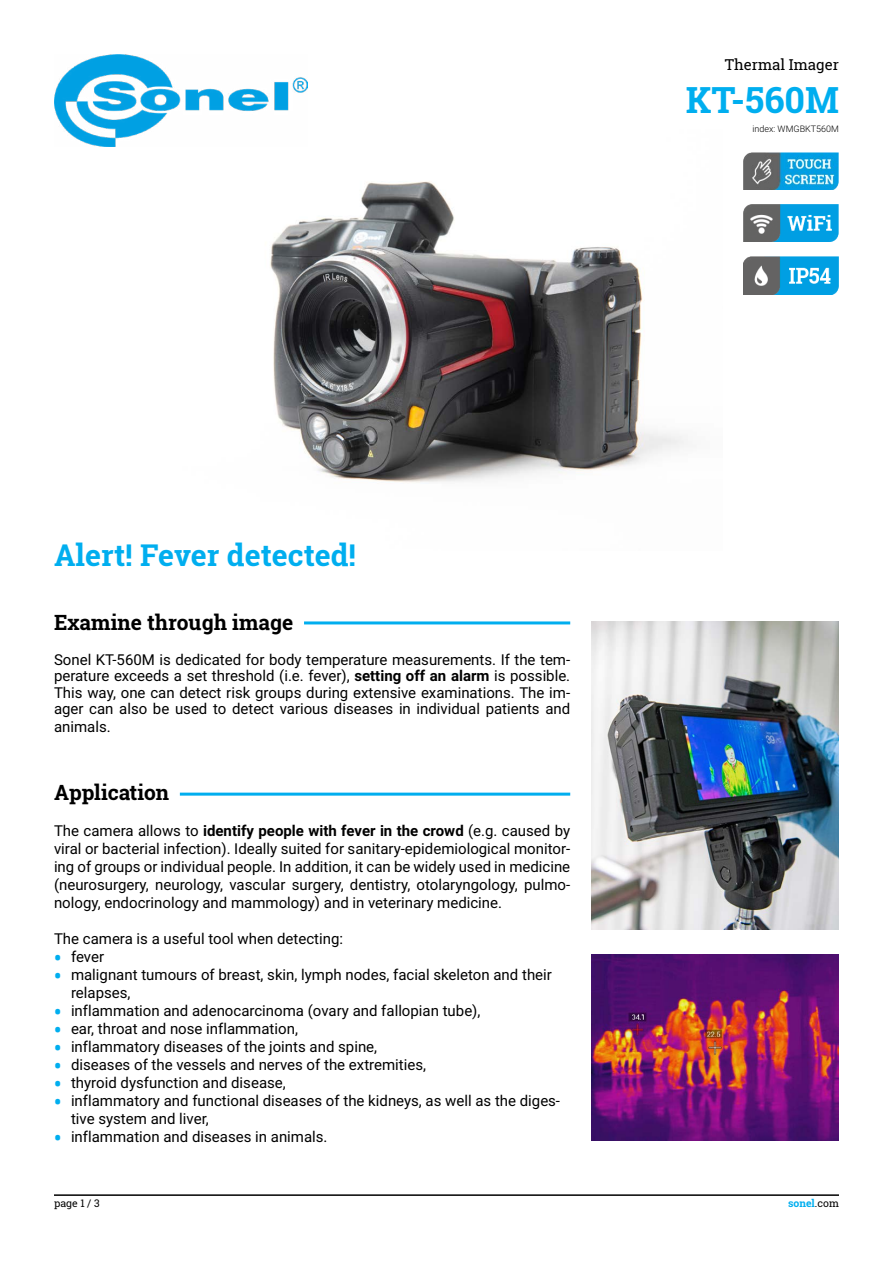
<style>
.page{position:relative;width:893px;height:1263px;background:#fff}
.page>*{position:absolute;margin:0;border:0;box-sizing:border-box;transform-origin:0 0}
.t1{font:700 36px "Roboto Slab";color:#00aeef}
.t2{font:700 30px "Roboto Slab";color:#00aeef}
.t3{font:700 21px "Roboto Slab";color:#000}
.t4{font:15px/18px "Roboto";color:#000;text-align:justify}
.t5{font:15px "Roboto Slab";color:#000}
.t6{font:700 10.5px "Roboto Slab";color:#00aeef}
.t7{font:10.5px "Roboto Slab";color:#000}
.t8{font:300 9px "Roboto";color:#000}
.s1{font-weight:700}
.s2{font-family:"Roboto Slab";font-weight:700;font-size:21px;color:#00aeef}
.s3{font-weight:400;color:#000}
</style>
<div class="page">
<hr style="left:54px;top:1194px;width:785px;height:2px;background:#000">
<hr style="left:304px;top:621px;width:266px;height:3px;background:#00aeef">
<hr style="left:180px;top:793px;width:390px;height:3px;background:#00aeef">
<img style="left:270px;top:181px;width:418px;height:302px">
<img style="left:743px;top:205px;width:96px;height:37px">
<img style="left:743px;top:257px;width:96px;height:37px">
<img style="left:743px;top:153px;width:96px;height:37px">
<img style="left:591px;top:955px;width:248px;height:185px">
<img style="left:591px;top:621px;width:248px;height:309px">
<img style="left:54px;top:54px;width:253px;height:93px">
<p class="t5" style="left:725px;top:54px;width:116px">Thermal Imager</p>
<h1 class="t1" style="left:686px;top:75px;width:155px">KT-560M</h1>
<p class="t8" style="left:753px;top:123px;width:88px">index: WMGBKT560M</p>
<h2 class="t2" style="left:54px;top:534px;width:304px">Alert! Fever detected!</h2>
<h3 class="t3" style="left:54px;top:608px;width:241px">Examine through image</h3>
<p class="t4" style="left:54px;top:651px;width:518px;line-height:16.5px">Sonel KT-560M is dedicated for body temperature measurements. If the tem&shy;perature exceeds a set threshold (i.e. fever), <span class="s1">setting off an alarm</span> is possible.<br>This way, one can detect risk groups during extensive examinations. The im&shy;ager can also be used to detect various diseases in individual patients and</p>
<p class="t4" style="left:54px;top:717px;width:58px">animals.</p>
<h3 class="t3" style="left:54px;top:778px;width:117px">Application</h3>
<p class="t4" style="left:54px;top:821px;width:518px">The camera allows to <span class="s1">identify people with fever in the crowd</span> (e.g. caused by viral or bacterial infection). Ideally suited for sanitary-epidemiological monitor&shy;ing of groups or individual people. In addition, it can be widely used in medicine (neurosurgery, neurology, vascular surgery, dentistry, otolaryngology, pulmo&shy;nology, endocrinology and mammology) and in veterinary medicine.</p>
<p class="t4" style="left:54px;top:929px;width:291px">The camera is a useful tool when detecting:</p>
<p class="t4" style="left:54px;top:947px;width:52px"><span class="s2">•</span> fever</p>
<p class="t4" style="left:71px;top:965px;width:482px;text-indent:-17px"><span class="s2">•</span> malignant tumours of breast, skin, lymph nodes, facial skeleton and their relapses,</p>
<p class="t4" style="left:54px;top:1001px;width:428px"><span class="s2">•</span> inflammation and adenocarcinoma (ovary and fallopian tube),</p>
<p class="t4" style="left:54px;top:1019px;width:245px"><span class="s2">•</span> ear, throat and nose inflammation,</p>
<p class="t4" style="left:54px;top:1037px;width:325px"><span class="s2">•</span> inflammatory diseases of the joints and spine,</p>
<p class="t4" style="left:54px;top:1055px;width:374px"><span class="s2">•</span> diseases of the vessels and nerves of the extremities,</p>
<p class="t4" style="left:54px;top:1073px;width:233px"><span class="s2">•</span> thyroid dysfunction and disease,</p>
<p class="t4" style="left:71px;top:1091px;width:491px;text-indent:-17px"><span class="s2">•</span> inflammatory and functional diseases of the kidneys, as well as the diges&shy;tive system and liver,</p>
<p class="t4" style="left:54px;top:1127px;width:275px"><span class="s2">•</span> inflammation and diseases in animals.</p>
<p class="t7" style="left:54px;top:1196px;width:47px">page 1 / 3</p>
<p class="t6" style="left:788px;top:1196px;width:52px">sonel<span class="s3">.com</span></p>
</div>
